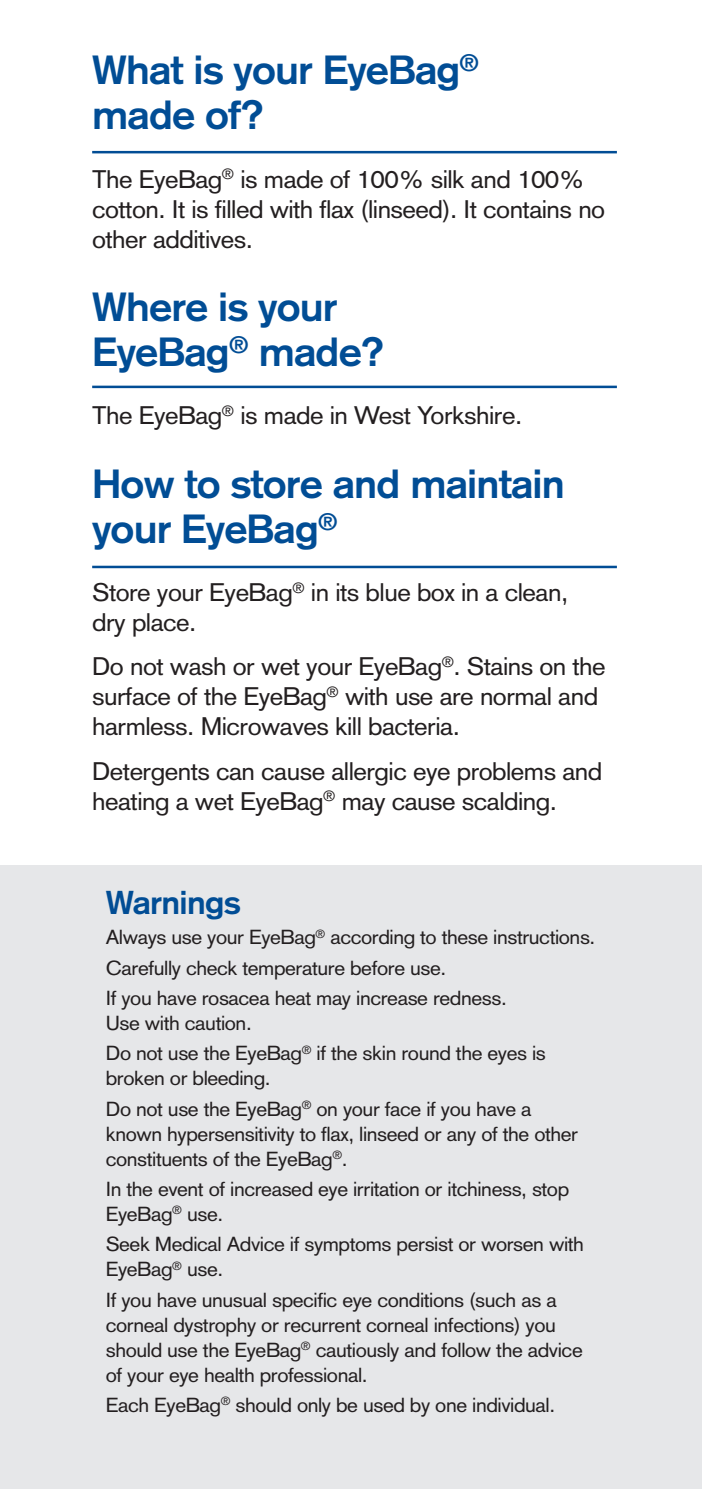
<style>
.page{position:relative;width:702px;height:1489px;background:#fff}
.page>*{position:absolute;margin:0;border:0;box-sizing:border-box;transform-origin:0 0}
.t1{font:700 40px/45px "Akzidenz Grotesk";letter-spacing:-.02em;color:#014d95;scale:1.04 1}
.t2{font:700 32.5px "Akzidenz Grotesk";letter-spacing:-.02em;color:#014d95;scale:1.04 1}
.t3{font:25px/30px "Akzidenz Grotesk";letter-spacing:-.02em;color:#231f20;scale:1.04 1}
.t4{font:20px/25px "Akzidenz Grotesk";letter-spacing:-.02em;color:#231f20;scale:1.04 1}
</style>
<div class="page">
<div style="left:0;top:865px;width:702px;height:623px;background:#e6e7e9"></div>
<hr style="left:92px;top:151px;width:525px;height:2px;background:#014d95">
<hr style="left:92px;top:385px;width:525px;height:3px;background:#014d95">
<hr style="left:92px;top:565px;width:525px;height:3px;background:#014d95">
<p class="t1" style="left:92px;top:47px;width:373px">What is your EyeBag<sup>® </sup>made of?</p>
<p class="t3" style="left:92px;top:164px;width:495px">The EyeBag<sup>®</sup> is made of 100% silk and 100% cotton. It is filled with flax (linseed). It contains no other additives.</p>
<p class="t1" style="left:92px;top:284px;width:283px">Where is your<br>EyeBag<sup>®</sup> made?</p>
<p class="t3" style="left:92px;top:400px;width:415px">The EyeBag<sup>®</sup> is made in West Yorkshire.</p>
<p class="t1" style="left:92px;top:461px;width:456px">How to store and maintain your EyeBag<sup>®</sup></p>
<p class="t3" style="left:92px;top:577px;width:459px">Store your EyeBag<sup>®</sup> in its blue box in a clean, dry place.</p>
<p class="t3" style="left:92px;top:651px;width:495px">Do not wash or wet your EyeBag<sup>®</sup>. Stains on the surface of the EyeBag<sup>®</sup> with use are normal and harmless. Microwaves kill bacteria.</p>
<p class="t3" style="left:92px;top:755px;width:492px">Detergents can cause allergic eye problems and heating a wet EyeBag<sup>®</sup> may cause scalding.</p>
<p class="t2" style="left:106px;top:883px;width:131px">Warnings</p>
<p class="t4" style="left:106px;top:924px;width:472px">Always use your EyeBag<sup>®</sup> according to these instructions.</p>
<p class="t4" style="left:106px;top:955px;width:329px">Carefully check temperature before use.</p>
<p class="t4" style="left:106px;top:985px;width:387px">If you have rosacea heat may increase redness.<br>Use with caution.</p>
<p class="t4" style="left:106px;top:1040px;width:424px">Do not use the EyeBag<sup>®</sup> if the skin round the eyes is broken or bleeding.</p>
<p class="t4" style="left:106px;top:1096px;width:455px">Do not use the EyeBag<sup>®</sup> on your face if you have a known hypersensitivity to flax, linseed or any of the other constituents of the EyeBag<sup>®</sup>.</p>
<p class="t4" style="left:106px;top:1176px;width:447px">In the event of increased eye irritation or itchiness, stop<br>EyeBag<sup>®</sup> use.</p>
<p class="t4" style="left:106px;top:1231px;width:461px">Seek Medical Advice if symptoms persist or worsen with<br>EyeBag<sup>®</sup> use.</p>
<p class="t4" style="left:106px;top:1286px;width:460px">If you have unusual specific eye conditions (such as a corneal dystrophy or recurrent corneal infections) you should use the EyeBag<sup>®</sup> cautiously and follow the advice of your eye health professional.</p>
<p class="t4" style="left:106px;top:1392px;width:433px">Each EyeBag<sup>®</sup> should only be used by one individual.</p>
</div>
